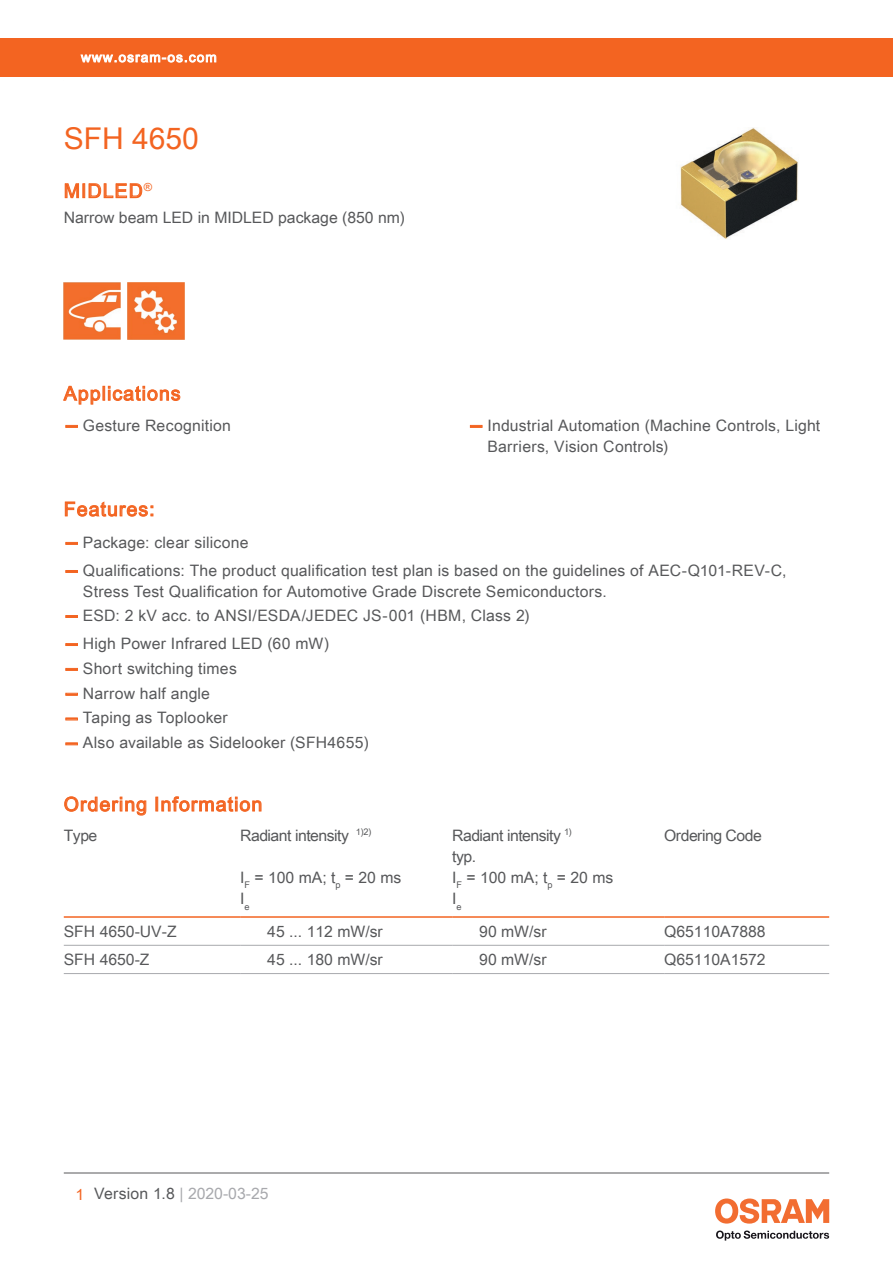
<style>
.page{position:relative;width:893px;height:1263px;background:#fff}
.page>*{position:absolute;margin:0;border:0;box-sizing:border-box;transform-origin:0 0}
.t1{font:30px "Arial Unicode MS";color:#f36421}
.t2{font:19.5px "Arial Unicode MS";letter-spacing:.055em;color:#f36421}
.t3{font:15.75px/21px "Arial Unicode MS";letter-spacing:.01em;color:#57585a}
.t4{font:15.75px "Arial Unicode MS";letter-spacing:-.03em;color:#57585a}
.t5{font:15.75px "Arial Unicode MS";color:#a8a9ad}
.t6{font:13.5px "Arial Unicode MS";letter-spacing:.085em;color:#fff}
.s1{font-family:"Helvetica Neue LT Pro";font-weight:700;color:#f36421}
.s2{color:#f36421}
.s3{color:#57585a}
</style>
<div class="page">
<hr style="left:64px;top:1173px;width:765px;height:1px;background:#57585a">
<svg style="left:716px;top:1230px;width:113px;height:10px"></svg>
<svg style="left:715px;top:1198px;width:114px;height:25px"></svg>
<div style="left:0;top:38px;width:893px;height:39px;background:#f36421"></div>
<svg style="left:80px;top:54px;width:137px;height:9px"></svg>
<svg style="left:63px;top:385px;width:118px;height:20px"></svg>
<img style="left:680px;top:128px;width:119px;height:111px">
<svg style="left:64px;top:183px;width:15px;height:16px"></svg>
<div style="left:82px;top:183px;width:3px;height:15px;border:1px solid #f36421"></div>
<svg style="left:88px;top:183px;width:55px;height:15px"></svg>
<img style="left:64px;top:282px;width:57px;height:57px">
<img style="left:128px;top:282px;width:57px;height:57px">
<svg style="left:66px;top:425px;width:11px;height:2px"></svg>
<svg style="left:470px;top:425px;width:12px;height:2px"></svg>
<svg style="left:65px;top:501px;width:88px;height:16px"></svg>
<svg style="left:66px;top:542px;width:11px;height:2px"></svg>
<svg style="left:66px;top:570px;width:11px;height:2px"></svg>
<svg style="left:66px;top:615px;width:11px;height:2px"></svg>
<svg style="left:66px;top:668px;width:11px;height:2px"></svg>
<svg style="left:66px;top:693px;width:11px;height:2px"></svg>
<svg style="left:66px;top:718px;width:11px;height:2px"></svg>
<svg style="left:66px;top:743px;width:11px;height:2px"></svg>
<hr style="left:64px;top:916px;width:176px;height:2px;background:#f36421">
<hr style="left:240px;top:916px;width:212px;height:2px;background:#f36421">
<hr style="left:452px;top:916px;width:212px;height:2px;background:#f36421">
<hr style="left:664px;top:916px;width:165px;height:2px;background:#f36421">
<hr style="left:64px;top:945px;width:176px;height:1px;background:#a8a9ad">
<hr style="left:240px;top:945px;width:212px;height:1px;background:#a8a9ad">
<hr style="left:452px;top:945px;width:212px;height:1px;background:#a8a9ad">
<hr style="left:664px;top:945px;width:165px;height:1px;background:#a8a9ad">
<hr style="left:64px;top:973px;width:176px;height:1px;background:#a8a9ad">
<hr style="left:240px;top:973px;width:212px;height:1px;background:#a8a9ad">
<hr style="left:452px;top:973px;width:212px;height:1px;background:#a8a9ad">
<hr style="left:664px;top:973px;width:165px;height:1px;background:#a8a9ad">
<svg style="left:64px;top:796px;width:83px;height:20px"></svg>
<div style="left:155px;top:797px;width:3px;height:14px;border:1px solid #f36421"></div>
<svg style="left:161px;top:796px;width:101px;height:16px"></svg>
<p class="t6" style="left:81px;top:47px;width:137px">www.osram-os.com</p>
<h1 class="t1" style="left:64px;top:117px;width:137px">SFH 4650</h1>
<p class="t2" style="left:64px;top:177px;width:90px">MIDLED<sup>®</sup></p>
<p class="t3" style="left:64px;top:207px;width:343px">Narrow beam LED in MIDLED package (850 nm)</p>
<p class="t2" style="left:64px;top:379px;width:118px">Applications</p>
<p class="t3" style="left:64px;top:414px;width:169px"><span class="s1">—</span> Gesture Recognition</p>
<p class="t3" style="left:487px;top:414px;width:334px;text-indent:-19px"><span class="s1">—</span> Industrial Automation (Machine Controls, Light<br>Barriers, Vision Controls)</p>
<p class="t2" style="left:64px;top:495px;width:92px">Features:</p>
<p class="t3" style="left:64px;top:531px;width:186px"><span class="s1">—</span> Package: clear silicone</p>
<p class="t3" style="left:83px;top:559px;width:705px;text-indent:-19px"><span class="s1">—</span> Qualifications: The product qualification test plan is based on the guidelines of AEC-Q101-REV-C,<br>Stress Test Qualification for Automotive Grade Discrete Semiconductors.</p>
<p class="t3" style="left:64px;top:604px;width:468px"><span class="s1">—</span> ESD: 2 kV acc. to ANSI/ESDA/JEDEC JS-001 (HBM, Class 2)</p>
<p class="t3" style="left:64px;top:632px;width:267px"><span class="s1">—</span> High Power Infrared LED (60 mW)</p>
<p class="t3" style="left:64px;top:657px;width:175px"><span class="s1">—</span> Short switching times</p>
<p class="t3" style="left:64px;top:682px;width:148px"><span class="s1">—</span> Narrow half angle</p>
<p class="t3" style="left:64px;top:707px;width:165px"><span class="s1">—</span> Taping as Toplooker</p>
<p class="t3" style="left:64px;top:732px;width:307px"><span class="s1">—</span> Also available as Sidelooker (SFH4655)</p>
<p class="t2" style="left:64px;top:790px;width:200px">Ordering Information</p>
<p class="t3" style="left:64px;top:824px;width:35px">Type</p>
<p class="t4" style="left:240px;top:824px;width:133px">Radiant intensity <sup>1)2)</sup></p>
<p class="t4" style="left:452px;top:824px;width:121px">Radiant intensity <sup>1)</sup></p>
<p class="t4" style="left:664px;top:824px;width:99px">Ordering Code</p>
<p class="t3" style="left:452px;top:845px;width:25px">typ.</p>
<p class="t3" style="left:240px;top:867px;width:163px">I<sub>F</sub> = 100 mA; t<sub>p</sub> = 20 ms</p>
<p class="t3" style="left:452px;top:867px;width:163px">I<sub>F</sub> = 100 mA; t<sub>p</sub> = 20 ms</p>
<p class="t3" style="left:240px;top:888px;width:11px">I<sub>e</sub></p>
<p class="t3" style="left:452px;top:888px;width:11px">I<sub>e</sub></p>
<p class="t3" style="left:64px;top:920px;width:114px">SFH 4650-UV-Z</p>
<p class="t3" style="left:267px;top:920px;width:117px">45 ... 112 mW/sr</p>
<p class="t3" style="left:479px;top:920px;width:69px">90 mW/sr</p>
<p class="t3" style="left:664px;top:920px;width:103px">Q65110A7888</p>
<p class="t3" style="left:64px;top:949px;width:87px">SFH 4650-Z</p>
<p class="t3" style="left:267px;top:949px;width:117px">45 ... 180 mW/sr</p>
<p class="t3" style="left:479px;top:949px;width:69px">90 mW/sr</p>
<p class="t3" style="left:664px;top:949px;width:103px">Q65110A1572</p>
<p class="t5" style="left:76px;top:1182px;width:195px"><span class="s2">1</span> <span class="s3">Version 1.8</span> | 2020-03-25</p>
</div>
